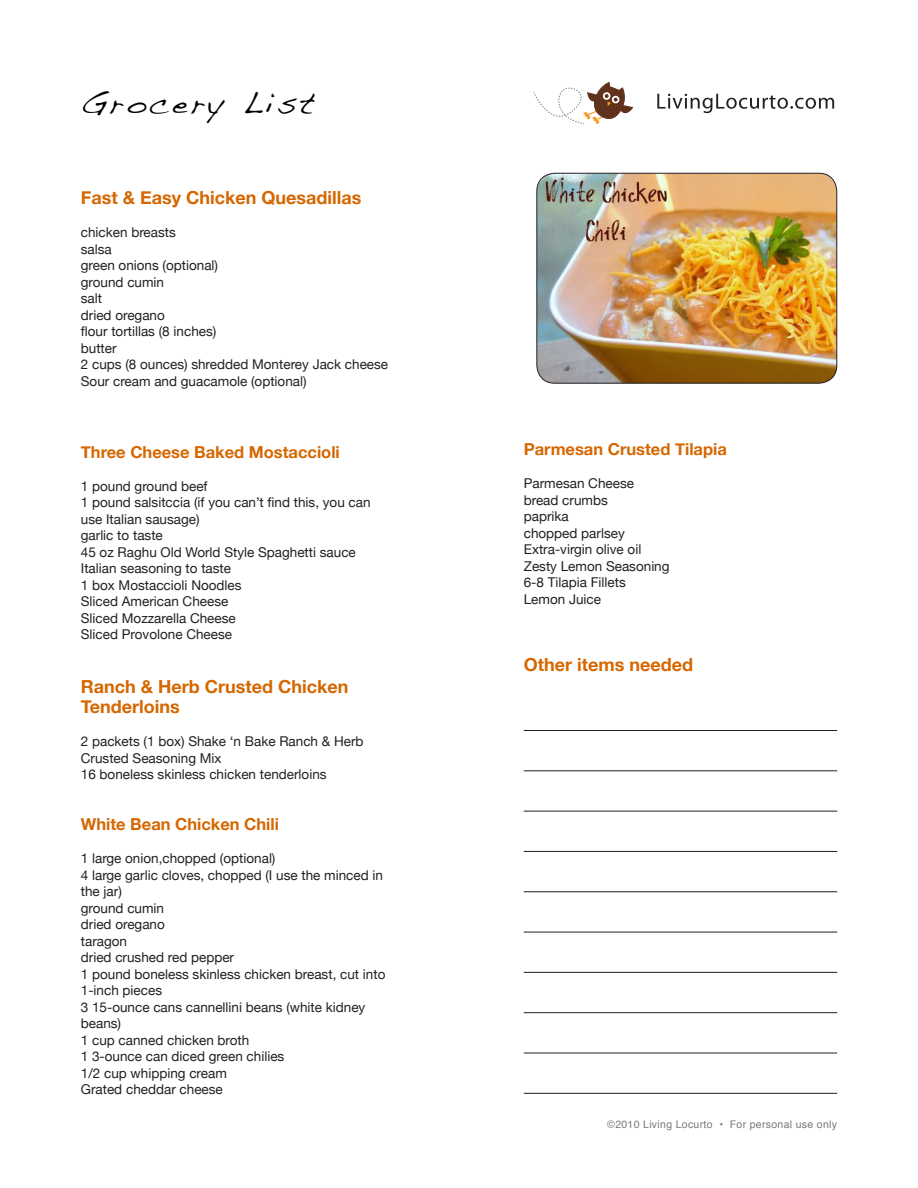
<style>
.page{position:relative;width:918px;height:1188px;background:#fff}
.page>*{position:absolute;margin:0;border:0;box-sizing:border-box;transform-origin:0 0}
.t1{font:30px "Handwriting Dakota";letter-spacing:.1em;color:#000;scale:1.05 1}
.t2{font:700 18px/19.8px "Helvetica Neue";color:#d66700}
.t3{font:700 16.5px "Helvetica Neue";color:#d66700}
.t4{font:13.5px/16.5px "Helvetica Neue";color:#231f20}
.t5{font:10.5px "Helvetica";letter-spacing:.03em;color:#797a7d}
</style>
<div class="page">
<img style="left:537px;top:173px;width:300px;height:210px">
<div style="left:536px;top:173px;width:301px;height:211px;border:1px solid #231f20;border-radius:18px"></div>
<hr style="left:524px;top:730px;width:313px;height:1px;background:#231f20">
<hr style="left:524px;top:891px;width:313px;height:1px;background:#231f20">
<hr style="left:524px;top:811px;width:313px;height:1px;background:#231f20">
<hr style="left:524px;top:972px;width:313px;height:1px;background:#231f20">
<hr style="left:524px;top:1053px;width:313px;height:1px;background:#231f20">
<hr style="left:524px;top:771px;width:313px;height:1px;background:#231f20">
<hr style="left:524px;top:932px;width:313px;height:1px;background:#231f20">
<hr style="left:524px;top:851px;width:313px;height:1px;background:#231f20">
<hr style="left:524px;top:1012px;width:313px;height:1px;background:#231f20">
<hr style="left:524px;top:1093px;width:313px;height:1px;background:#231f20">
<svg style="left:657px;top:94px;width:177px;height:19px"></svg>
<svg style="left:533px;top:82px;width:100px;height:43px"></svg>
<h1 class="t1" style="left:81px;top:81px;width:224px">Grocery List</h1>
<h2 class="t2" style="left:81px;top:190px;width:282px">Fast &amp; Easy Chicken Quesadillas</h2>
<p class="t4" style="left:81px;top:226px;width:309px">chicken breasts<br>salsa<br>green onions (optional)<br>ground cumin<br>salt<br>dried oregano<br>flour tortillas (8 inches)<br>butter<br>2 cups (8 ounces) shredded Monterey Jack cheese<br>Sour cream and guacamole (optional)</p>
<p class="t3" style="left:81px;top:446px;width:261px">Three Cheese Baked Mostaccioli</p>
<p class="t4" style="left:81px;top:479px;width:291px">1 pound ground beef<br>1 pound salsitccia (if you can’t find this, you can use Italian sausage)<br>garlic to taste<br>45 oz Raghu Old World Style Spaghetti sauce<br>Italian seasoning to taste<br>1 box Mostaccioli Noodles<br>Sliced American Cheese<br>Sliced Mozzarella Cheese<br>Sliced Provolone Cheese</p>
<h2 class="t2" style="left:81px;top:679px;width:269px">Ranch &amp; Herb Crusted Chicken<br>Tenderloins</h2>
<p class="t4" style="left:81px;top:734px;width:284px">2 packets (1 box) Shake ‘n Bake Ranch &amp; Herb<br>Crusted Seasoning Mix<br>16 boneless skinless chicken tenderloins</p>
<p class="t3" style="left:81px;top:818px;width:200px">White Bean Chicken Chili</p>
<p class="t4" style="left:81px;top:851px;width:306px">1 large onion,chopped (optional)<br>4 large garlic cloves, chopped (I use the minced in the jar)<br>ground cumin<br>dried oregano<br>taragon<br>dried crushed red pepper<br>1 pound boneless skinless chicken breast, cut into<br>1-inch pieces<br>3 15-ounce cans cannellini beans (white kidney beans)<br>1 cup canned chicken broth<br>1 3-ounce can diced green chilies<br>1/2 cup whipping cream<br>Grated cheddar cheese</p>
<p class="t3" style="left:524px;top:443px;width:205px">Parmesan Crusted Tilapia</p>
<p class="t4" style="left:524px;top:476px;width:147px">Parmesan Cheese bread crumbs<br>paprika<br>chopped parlsey<br>Extra-virgin olive oil<br>Zesty Lemon Seasoning<br>6-8 Tilapia Fillets<br>Lemon Juice</p>
<h2 class="t2" style="left:524px;top:656px;width:171px">Other items needed</h2>
<p class="t5" style="left:607px;top:1116px;width:231px">©2010 Living Locurto • For personal use only</p>
</div>
